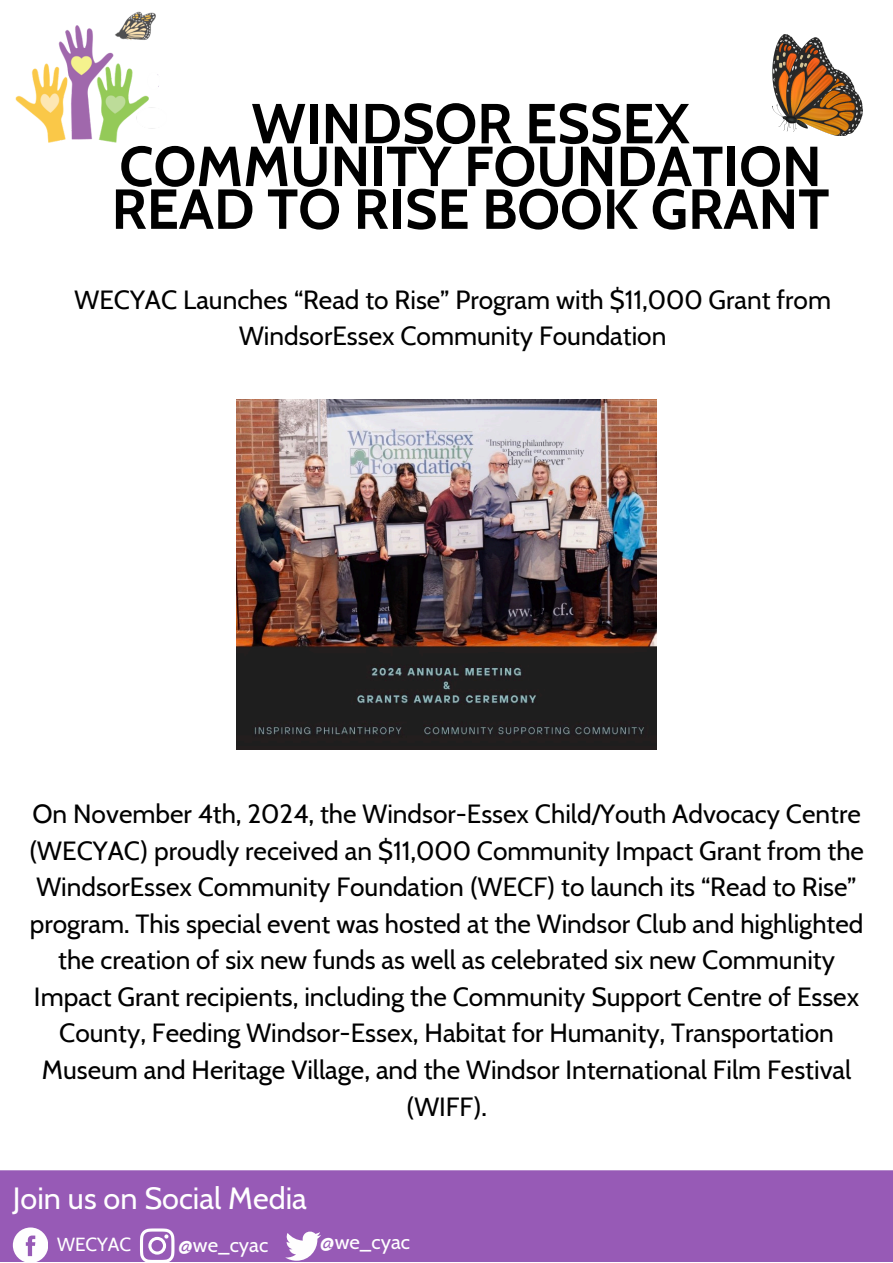
<style>
.page{position:relative;width:893px;height:1263px;background:#fff}
.page>*{position:absolute;margin:0;border:0;box-sizing:border-box;transform-origin:0 0}
.t1{font:700 56.25px/42.8px "Cabin";color:#000;text-align:center}
.t2{font:30.6px "Cabin";color:#fff}
.t3{font:26.25px/36.6px "Cabin";color:#000;text-align:center}
.t4{font:20.4px "Cabin";color:#fff}
.t5{font:18.9px "Cabin";color:#fff}
</style>
<div class="page">
<img style="left:236px;top:400px;width:420px;height:350px">
<div style="left:0;top:1170px;width:893px;height:92px;background:#975ab6"></div>
<svg style="left:140px;top:1228px;width:34px;height:34px"></svg>
<svg style="left:13px;top:1227px;width:35px;height:35px"></svg>
<svg style="left:285px;top:1231px;width:36px;height:29px"></svg>
<img style="left:772px;top:35px;width:90px;height:100px">
<img style="left:15px;top:11px;width:144px;height:132px">
<p class="t1" style="left:112px;top:102px;width:719px">WINDSOR ESSEX<br>COMMUNITY FOUNDATION<br>READ TO RISE BOOK GRANT</p>
<p class="t3" style="left:74px;top:281px;width:758px">WECYAC Launches “Read to Rise” Program with $11,000 Grant from<br>WindsorEssex Community Foundation</p>
<h1 class="t3" style="left:29px;top:795px;width:836px">On November 4th, 2024, the Windsor-Essex Child/Youth Advocacy Centre (WECYAC) proudly received an $11,000 Community Impact Grant from the WindsorEssex Community Foundation (WECF) to launch its “Read to Rise” program. This special event was hosted at the Windsor Club and highlighted the creation of six new funds as well as celebrated six new Community Impact Grant recipients, including the Community Support Centre of Essex County, Feeding Windsor-Essex, Habitat for Humanity, Transportation Museum and Heritage Village, and the Windsor International Film Festival (WIFF).</h1>
<h3 class="t2" style="left:13px;top:1179px;width:295px">Join us on Social Media</h3>
<h2 class="t5" style="left:57px;top:1232px;width:76px">WECYAC</h2>
<h2 class="t4" style="left:178px;top:1232px;width:92px">@we_cyac</h2>
<p class="t4" style="left:320px;top:1230px;width:92px">@we_cyac</p>
</div>
